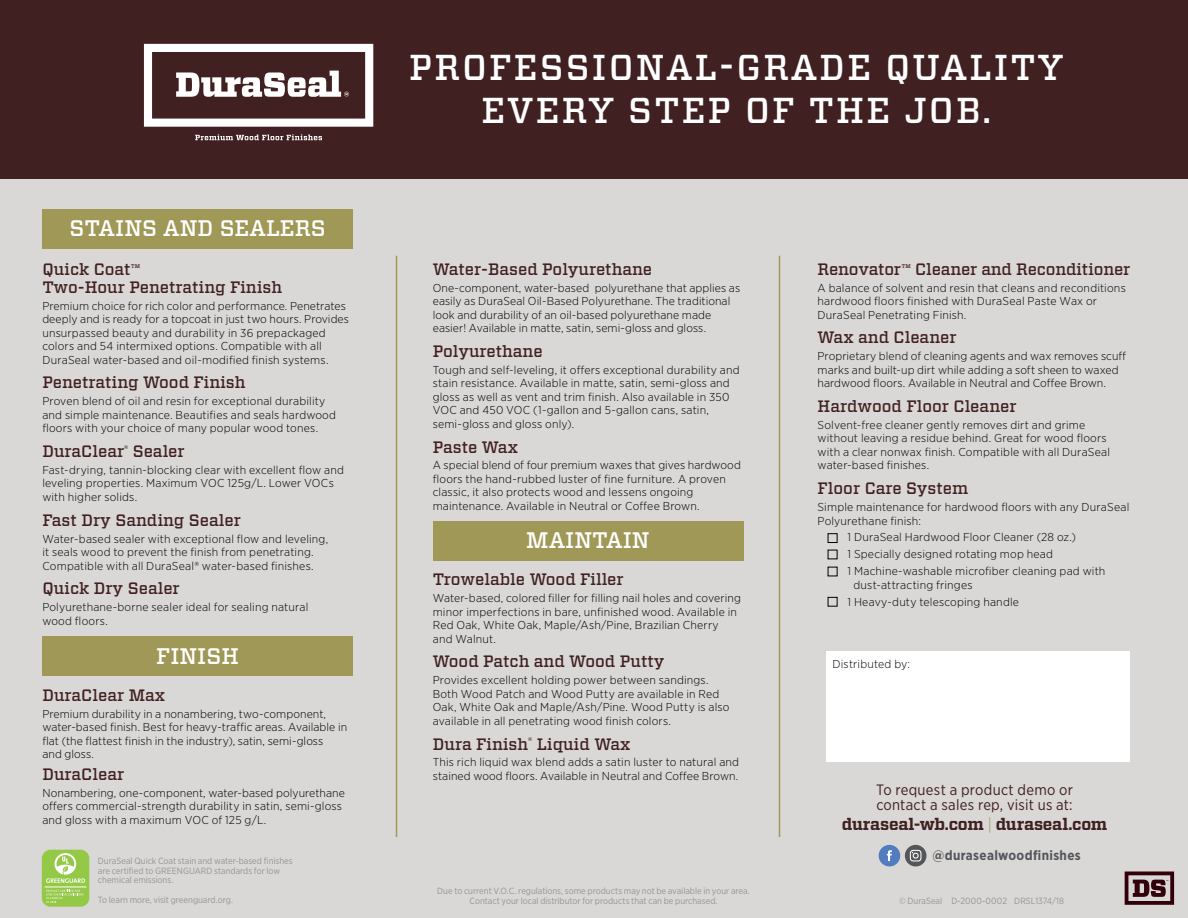
<style>
.page{position:relative;width:1188px;height:918px;background:#d9d8d6}
.page>*{position:absolute;margin:0;border:0;box-sizing:border-box;transform-origin:0 0}
.t1{font:500 36px/43.2px "Vitesse";letter-spacing:.06em;color:#fff;text-align:center}
.t2{font:500 22.5px "Vitesse";color:#fff}
.t3{font:500 16.5px/18px "Vitesse";color:#402020}
.t4{font:700 16.5px "Vitesse";letter-spacing:-.015em;color:#402020}
.t5{font:15px/14.7px "Gotham Narrow";letter-spacing:.02em;color:#402020}
.t6{font:700 13.5px "Gotham Narrow";letter-spacing:.025em;color:#54565a}
.t7{font:300 11.55px/13.5px "Gotham Narrow";letter-spacing:.01em;color:#000;scale:1.06 1}
.t8{font:9px/9.8px "Gotham Narrow";color:#939598}
.s1{font-weight:300;color:#a09857}
</style>
<div class="page">
<hr style="left:396px;top:256px;width:1px;height:581px;background:#a09857">
<hr style="left:779px;top:256px;width:1px;height:581px;background:#a09857">
<svg style="left:1125px;top:872px;width:49px;height:33px"></svg>
<div style="left:42px;top:209px;width:311px;height:40px;background:#a09857"></div>
<div style="left:433px;top:521px;width:310px;height:39px;background:#a09857"></div>
<div style="left:42px;top:637px;width:311px;height:39px;background:#a09857"></div>
<div style="left:0;top:0;width:1188px;height:179px;background:#402020"></div>
<svg style="left:195px;top:134px;width:127px;height:6px"></svg>
<svg style="left:144px;top:44px;width:229px;height:83px"></svg>
<div style="left:827px;top:652px;width:303px;height:110px;background:#fff"></div>
<div style="left:42px;top:850px;width:47px;height:57px;background:#94c947;border-radius:9px"></div>
<svg style="left:46px;top:890px;width:38px;height:13px"></svg>
<hr style="left:45px;top:887px;width:41px;height:1px;background:#fff">
<svg style="left:46px;top:853px;width:39px;height:30px"></svg>
<div style="left:879px;top:845px;width:21px;height:21px;background:#517cbe;border-radius:50%"></div>
<svg style="left:887px;top:850px;width:5px;height:11px"></svg>
<div style="left:905px;top:845px;width:21px;height:21px;background:#54565a;border-radius:50%"></div>
<svg style="left:910px;top:850px;width:11px;height:12px"></svg>
<div style="left:828px;top:533px;width:9px;height:10px;border:1px solid #000"></div>
<div style="left:828px;top:597px;width:9px;height:9px;border:1px solid #000"></div>
<h2 class="t2" style="left:70px;top:218px;width:258px">STAINS AND SEALERS</h2>
<h3 class="t3" style="left:42px;top:261px;width:241px">Quick Coat<sup>™<br></sup>Two-Hour Penetrating Finish</h3>
<p class="t7" style="left:42px;top:299px;width:291px">Premium choice for rich color and performance. Penetrates deeply and is ready for a topcoat in just two hours. Provides unsurpassed beauty and durability in 36 prepackaged colors and 54 intermixed options. Compatible with all DuraSeal water-based and oil-modified finish systems.</p>
<h3 class="t3" style="left:42px;top:374px;width:205px">Penetrating Wood Finish</h3>
<p class="t7" style="left:42px;top:395px;width:279px">Proven blend of oil and resin for exceptional durability and simple maintenance. Beautifies and seals hardwood floors with your choice of many popular wood tones.</p>
<h3 class="t3" style="left:42px;top:443px;width:144px">DuraClear<sup>®</sup> Sealer</h3>
<p class="t7" style="left:42px;top:464px;width:286px">Fast-drying, tannin-blocking clear with excellent flow and leveling properties. Maximum VOC 125g/L. Lower VOCs with higher solids.</p>
<h3 class="t3" style="left:42px;top:512px;width:200px">Fast Dry Sanding Sealer</h3>
<p class="t7" style="left:42px;top:532px;width:271px">Water-based sealer with exceptional flow and leveling, it seals wood to prevent the finish from penetrating.<br>Compatible with all DuraSeal® water-based finishes.</p>
<h3 class="t3" style="left:42px;top:580px;width:139px">Quick Dry Sealer</h3>
<p class="t7" style="left:42px;top:601px;width:253px">Polyurethane-borne sealer ideal for sealing natural wood floors.</p>
<h2 class="t2" style="left:156px;top:646px;width:84px">FINISH</h2>
<h3 class="t3" style="left:42px;top:687px;width:124px">DuraClear Max</h3>
<p class="t7" style="left:42px;top:708px;width:289px">Premium durability in a nonambering, two-component, water-based finish. Best for heavy-traffic areas. Available in flat (the flattest finish in the industry), satin, semi-gloss<br>and gloss.</p>
<h3 class="t3" style="left:42px;top:766px;width:83px">DuraClear</h3>
<p class="t7" style="left:42px;top:786px;width:287px">Nonambering, one-component, water-based polyurethane offers commercial-strength durability in satin, semi-gloss and gloss with a maximum VOC of 125 g/L.</p>
<h1 class="t1" style="left:409px;top:47px;width:656px">PROFESSIONAL-GRADE QUALITY<br>EVERY STEP OF THE JOB.</h1>
<h3 class="t3" style="left:433px;top:261px;width:221px">Water-Based Polyurethane</h3>
<p class="t7" style="left:433px;top:281px;width:292px">One-component, water-based polyurethane that applies as easily as DuraSeal Oil-Based Polyurethane. The traditional look and durability of an oil-based polyurethane made easier! Available in matte, satin, semi-gloss and gloss.</p>
<h3 class="t3" style="left:433px;top:343px;width:111px">Polyurethane</h3>
<p class="t7" style="left:433px;top:364px;width:291px">Tough and self-leveling, it offers exceptional durability and stain resistance. Available in matte, satin, semi-gloss and gloss as well as vent and trim finish. Also available in 350<br>VOC and 450 VOC (1-gallon and 5-gallon cans, satin, semi-gloss and gloss only).</p>
<h3 class="t3" style="left:433px;top:439px;width:87px">Paste Wax</h3>
<p class="t7" style="left:433px;top:459px;width:292px">A special blend of four premium waxes that gives hardwood floors the hand-rubbed luster of fine furniture. A proven classic, it also protects wood and lessens ongoing maintenance. Available in Neutral or Coffee Brown.</p>
<h2 class="t2" style="left:526px;top:530px;width:125px">MAINTAIN</h2>
<h3 class="t3" style="left:433px;top:571px;width:192px">Trowelable Wood Filler</h3>
<p class="t7" style="left:433px;top:592px;width:292px">Water-based, colored filler for filling nail holes and covering minor imperfections in bare, unfinished wood. Available in Red Oak, White Oak, Maple/Ash/Pine, Brazilian Cherry and Walnut.</p>
<h3 class="t3" style="left:433px;top:654px;width:233px">Wood Patch and Wood Putty</h3>
<p class="t7" style="left:433px;top:674px;width:282px">Provides excellent holding power between sandings.<br>Both Wood Patch and Wood Putty are available in Red Oak, White Oak and Maple/Ash/Pine. Wood Putty is also available in all penetrating wood finish colors.</p>
<h3 class="t3" style="left:433px;top:736px;width:199px">Dura Finish<sup>®</sup> Liquid Wax</h3>
<p class="t7" style="left:433px;top:756px;width:291px">This rich liquid wax blend adds a satin luster to natural and stained wood floors. Available in Neutral and Coffee Brown.</p>
<h3 class="t3" style="left:818px;top:261px;width:314px">Renovator<sup>™</sup> Cleaner and Reconditioner</h3>
<p class="t7" style="left:818px;top:281px;width:292px">A balance of solvent and resin that cleans and reconditions hardwood floors finished with DuraSeal Paste Wax or<br>DuraSeal Penetrating Finish.</p>
<h3 class="t3" style="left:818px;top:329px;width:140px">Wax and Cleaner</h3>
<p class="t7" style="left:818px;top:350px;width:293px">Proprietary blend of cleaning agents and wax removes scuff marks and built-up dirt while adding a soft sheen to waxed hardwood floors. Available in Neutral and Coffee Brown.</p>
<h3 class="t3" style="left:818px;top:398px;width:200px">Hardwood Floor Cleaner</h3>
<p class="t7" style="left:818px;top:419px;width:277px">Solvent-free cleaner gently removes dirt and grime without leaving a residue behind. Great for wood floors with a clear nonwax finish. Compatible with all DuraSeal water-based finishes.</p>
<h3 class="t3" style="left:818px;top:480px;width:152px">Floor Care System</h3>
<p class="t7" style="left:818px;top:501px;width:296px">Simple maintenance for hardwood floors with any DuraSeal<br>Polyurethane finish:</p>
<p class="t7" style="left:848px;top:529px;width:245px;line-height:17px">1 DuraSeal Hardwood Floor Cleaner (28 oz.)<br>1 Specially designed rotating mop head<br>1 Machine-washable microfiber cleaning pad with</p>
<p class="t7" style="left:848px;top:577px;width:163px;line-height:17px;text-indent:6px">dust-attracting fringes<br>1 Heavy-duty telescoping handle</p>
<p class="t7" style="left:833px;top:658px;width:75px">Distributed by:</p>
<p class="t5" style="left:876px;top:784px;width:199px">To request a product demo or contact a sales rep, visit us at:</p>
<h3 class="t4" style="left:842px;top:816px;width:267px">duraseal-wb.com <span class="s1">|</span> duraseal.com</h3>
<p class="t8" style="left:98px;top:856px;width:196px">DuraSeal Quick Coat stain and water-based finishes are certified to GREENGUARD standards for low chemical emissions.</p>
<p class="t8" style="left:98px;top:895px;width:137px">To learn more, visit greenguard.org.</p>
<p class="t8" style="left:437px;top:886px;width:314px;text-align:center">Due to current V.O.C. regulations, some products may not be available in your area.<br>Contact your local distributor for products that can be purchased.</p>
<p class="t6" style="left:933px;top:850px;width:150px">@durasealwoodfinishes</p>
<p class="t8" style="left:899px;top:897px;width:166px">© DuraSeal D-2000-0002 DRSL1374/18</p>
</div>
